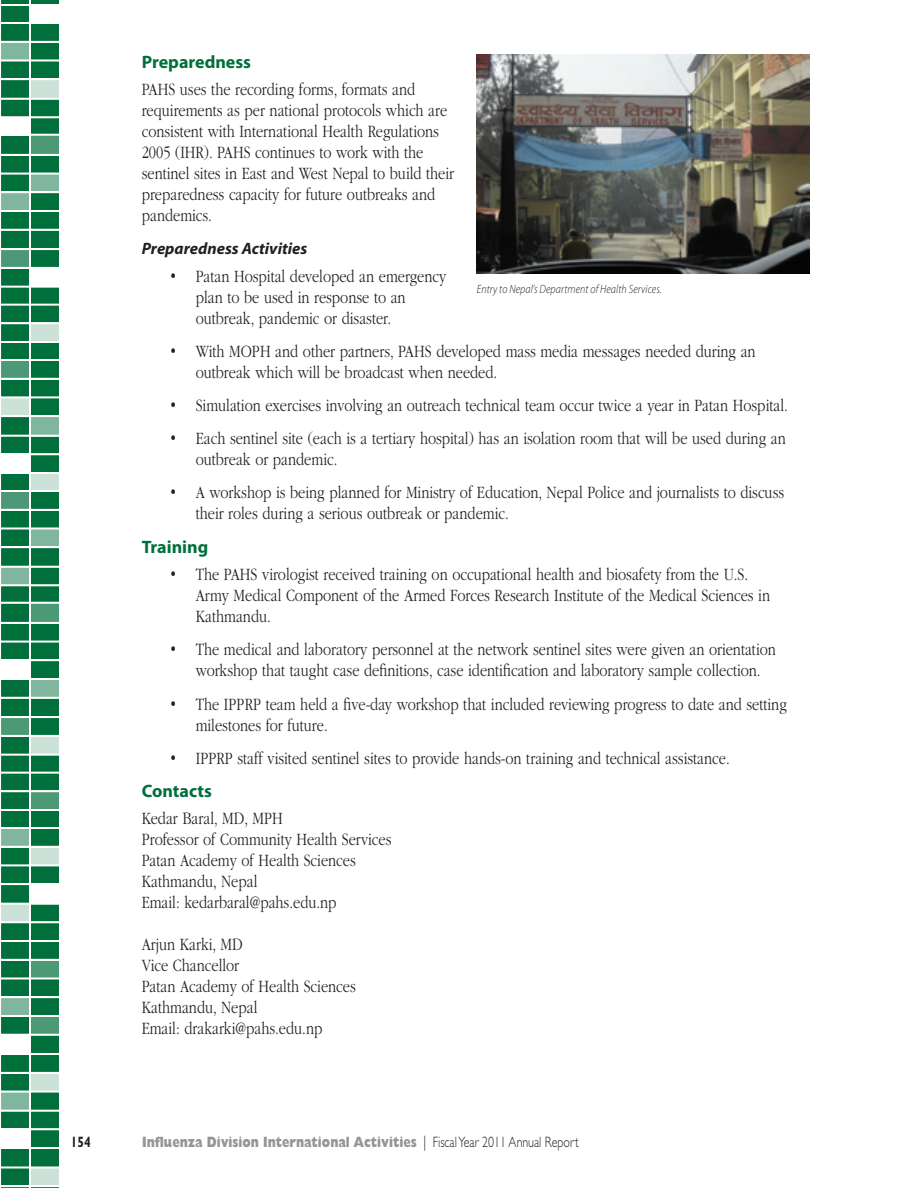
<style>
.page{position:relative;width:918px;height:1188px;background:#fff}
.page>*{position:absolute;margin:0;border:0;box-sizing:border-box;transform-origin:0 0}
.Addresses{font:300 18px/21px "ITC Garamond Std";color:#231f20;scale:.8 1}
.Heading_4_GREEN{font:700 18px "Myriad Pro";color:#006f3c}
.Heading_5_FIVE{font:italic 700 16.5px "Myriad Pro";color:#231f20}
.t1{font:800 15px "Gill Sans Std";color:#939598;scale:.8 1}
.t2{font:700 15px "Gill Sans Std";color:#231f20;scale:.8 1}
.t3{font:italic 300 12px "Myriad Pro";letter-spacing:.01em;color:#231f20;scale:.85 1}
.s1{font-weight:300;color:#231f20}
</style>
<div class="page">
<img style="left:477px;top:55px;width:333px;height:219px">
<svg style="left:1px;top:0;width:58px;height:1188px"></svg>
<p class="Heading_4_GREEN" style="left:142px;top:50px;width:111px">Preparedness</p>
<p class="Addresses" style="left:142px;top:79px;width:392px">PAHS uses the recording forms, formats and requirements as per national protocols which are consistent with International Health Regulations 2005 (IHR). PAHS continues to work with the sentinel sites in East and West Nepal to build their preparedness capacity for future outbreaks and pandemics.</p>
<p class="Heading_5_FIVE" style="left:142px;top:238px;width:167px">Preparedness Activities</p>
<p class="Addresses" style="left:196px;top:266px;width:315px;text-indent:-27px">• Patan Hospital developed an emergency plan to be used in response to an outbreak, pandemic or disaster.</p>
<p class="Addresses" style="left:196px;top:341px;width:701px;text-indent:-27px">• With MOPH and other partners, PAHS developed mass media messages needed during an outbreak which will be broadcast when needed.</p>
<p class="Addresses" style="left:169px;top:395px;width:775px">• Simulation exercises involving an outreach technical team occur twice a year in Patan Hospital.</p>
<p class="Addresses" style="left:196px;top:428px;width:739px;text-indent:-27px">• Each sentinel site (each is a tertiary hospital) has an isolation room that will be used during an outbreak or pandemic.</p>
<p class="Addresses" style="left:196px;top:483px;width:737px;text-indent:-27px">• A workshop is being planned for Ministry of Education, Nepal Police and journalists to discuss their roles during a serious outbreak or pandemic.</p>
<p class="Heading_4_GREEN" style="left:142px;top:535px;width:68px">Training</p>
<p class="Addresses" style="left:196px;top:564px;width:719px;text-indent:-27px">• The PAHS virologist received training on occupational health and biosafety from the U.S.<br>Army Medical Component of the Armed Forces Research Institute of the Medical Sciences in<br>Kathmandu.</p>
<p class="Addresses" style="left:196px;top:640px;width:727px;text-indent:-27px">• The medical and laboratory personnel at the network sentinel sites were given an orientation workshop that taught case definitions, case identification and laboratory sample collection.</p>
<p class="Addresses" style="left:196px;top:694px;width:740px;text-indent:-27px">• The IPPRP team held a five-day workshop that included reviewing progress to date and setting milestones for future.</p>
<p class="Addresses" style="left:169px;top:748px;width:703px">• IPPRP staff visited sentinel sites to provide hands-on training and technical assistance.</p>
<p class="Heading_4_GREEN" style="left:142px;top:779px;width:72px">Contacts</p>
<p class="Addresses" style="left:142px;top:809px;width:178px">Kedar Baral, MD, MPH</p>
<p class="Addresses" style="left:142px;top:830px;width:314px">Professor of Community Health Services</p>
<p class="Addresses" style="left:142px;top:851px;width:269px">Patan Academy of Health Sciences</p>
<p class="Addresses" style="left:142px;top:872px;width:146px">Kathmandu, Nepal</p>
<p class="Addresses" style="left:142px;top:893px;width:245px">Email: kedarbaral@pahs.edu.np</p>
<p class="Addresses" style="left:142px;top:935px;width:128px">Arjun Karki, MD</p>
<p class="Addresses" style="left:142px;top:956px;width:123px">Vice Chancellor</p>
<p class="Addresses" style="left:142px;top:977px;width:269px">Patan Academy of Health Sciences</p>
<p class="Addresses" style="left:142px;top:998px;width:146px">Kathmandu, Nepal</p>
<p class="Addresses" style="left:142px;top:1019px;width:227px">Email: drakarki@pahs.edu.np</p>
<p class="t3" style="left:477px;top:283px;width:219px">Entry to Nepal’s Department of Health Services.</p>
<p class="t2" style="left:71px;top:1133px;width:26px">154</p>
<p class="t1" style="left:142px;top:1133px;width:547px">Influenza Division International Activities <span class="s1">| Fiscal Year 2011 Annual Report</span></p>
</div>
